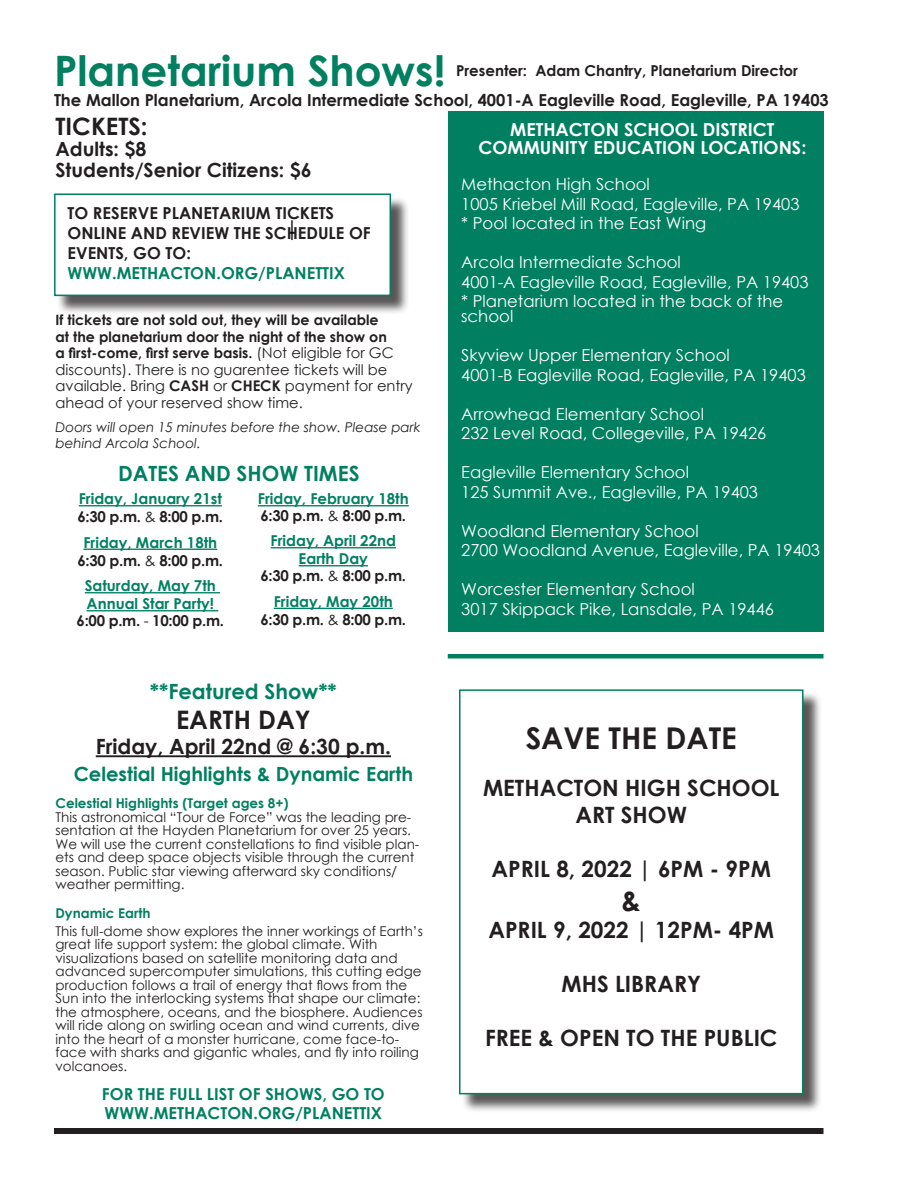
<style>
.page{position:relative;width:918px;height:1188px;background:#fff}
.page>*{position:absolute;margin:0;border:0;box-sizing:border-box;transform-origin:0 0}
.t1{font:700 42px "Century Gothic";color:#008061}
.t2{font:700 30px "Century Gothic";color:#231f20}
.t3{font:700 28.5px "Century Gothic";color:#231f20}
.t4{font:700 25.5px "Century Gothic";color:#231f20}
.t5{font:700 24px "Century Gothic";color:#231f20}
.t6{font:700 22.5px/27px "Century Gothic";color:#231f20;text-align:center}
.t7{font:700 21px "Century Gothic";color:#008061}
.t8{font:700 21px "Century Gothic";color:#231f20}
.t9{font:700 19.5px "Century Gothic";color:#231f20}
.t10{font:700 19.5px "Century Gothic";color:#008061}
.t11{font:700 18px "Century Gothic";color:#fff}
.t12{font:16.5px/15px "Century Gothic";color:#fff}
.t13{font:700 16.5px/19.8px "Century Gothic";color:#231f20}
.t14{font:700 16.5px "Century Gothic";color:#008061}
.t15{font:700 15px "Century Gothic";color:#231f20}
.t16{font:700 15px "Century Gothic";color:#008061}
.t17{font:14.7px/16.5px "Century Gothic";color:#231f20}
.t18{font:700 14.25px/16.5px "Century Gothic";color:#231f20}
.t19{font:13.5px/13.5px "Century Gothic";color:#231f20}
.t20{font:italic 13.5px/16.5px "Century Gothic";color:#231f20}
.t21{font:700 13.5px "Century Gothic";color:#008061}
.s1{font-weight:400;font-size:14.7px}
.s2{font-weight:700}
.s3{font-weight:400}
</style>
<div class="page">
<div style="left:54px;top:1128px;width:770px;height:6px;background:#231f20"></div>
<hr style="left:96px;top:755px;width:295px;height:2px;background:#231f20">
<hr style="left:448px;top:654px;width:376px;height:4px;background:#008061">
<hr style="left:79px;top:505px;width:143px;height:1px;background:#008061">
<hr style="left:83px;top:549px;width:134px;height:1px;background:#008061">
<hr style="left:85px;top:592px;width:135px;height:1px;background:#008061">
<hr style="left:87px;top:610px;width:131px;height:1px;background:#008061">
<hr style="left:258px;top:505px;width:151px;height:1px;background:#008061">
<hr style="left:271px;top:547px;width:125px;height:1px;background:#008061">
<hr style="left:299px;top:565px;width:69px;height:1px;background:#008061">
<hr style="left:274px;top:608px;width:119px;height:1px;background:#008061">
<div style="left:448px;top:111px;width:376px;height:521px;background:#008061"></div>
<div style="left:461px;top:692px;width:361px;height:421px;background:#231f20;opacity:.75"></div>
<div style="left:460px;top:690px;width:343px;height:404px;background:#fff"></div>
<div style="left:459px;top:689px;width:345px;height:405px;border:2px solid #008061"></div>
<div style="left:56px;top:196px;width:353px;height:119px;background:#231f20;opacity:.75"></div>
<div style="left:55px;top:194px;width:335px;height:101px;background:#fff"></div>
<div style="left:54px;top:194px;width:337px;height:102px;border:2px solid #008061"></div>
<p class="t1" style="left:54px;top:39px;width:393px">Planetarium Shows!</p>
<p class="t13" style="left:54px;top:89px;width:776px">The Mallon Planetarium, Arcola Intermediate School, 4001-A Eagleville Road, Eagleville, PA 19403</p>
<p class="t15" style="left:456px;top:59px;width:343px">Presenter: Adam Chantry, Planetarium Director</p>
<p class="t5" style="left:56px;top:108px;width:94px">TICKETS:</p>
<p class="t9" style="left:56px;top:134px;width:92px">Adults: $8</p>
<p class="t9" style="left:56px;top:155px;width:258px">Students/Senior Citizens: $6</p>
<p class="t13" style="left:68px;top:203px;width:305px">TO RESERVE PLANETARIUM TICKETS<br>ONLINE AND REVIEW THE SCHEDULE OF<br>EVENTS, GO TO:</p>
<p class="t14" style="left:68px;top:260px;width:279px">WWW.METHACTON.ORG/PLANETTIX</p>
<p class="t18" style="left:56px;top:311px;width:340px">If tickets are not sold out, they will be available at the planetarium door the night of the show on a first-come, first serve basis. <span class="s1">(Not eligible for GC</span></p>
<p class="t17" style="left:56px;top:361px;width:359px">discounts). There is no guarentee tickets will be available. Bring <span class="s2">CASH</span> or <span class="s2">CHECK</span> payment for entry ahead of your reserved show time.</p>
<p class="t20" style="left:56px;top:419px;width:367px">Doors will open 15 minutes before the show. Please park behind Arcola School.</p>
<p class="t7" style="left:118px;top:457px;width:243px">DATES AND SHOW TIMES</p>
<p class="t16" style="left:79px;top:488px;width:145px">Friday, January 21st</p>
<p class="t15" style="left:78px;top:506px;width:147px">6:30 p.m. <span class="s3">&amp;</span> 8:00 p.m.</p>
<p class="t16" style="left:83px;top:531px;width:135px">Friday, March 18th</p>
<p class="t15" style="left:78px;top:549px;width:147px">6:30 p.m. <span class="s3">&amp;</span> 8:00 p.m.</p>
<p class="t16" style="left:85px;top:575px;width:133px">Saturday, May 7th</p>
<p class="t16" style="left:87px;top:593px;width:129px">Annual Star Party!</p>
<p class="t15" style="left:77px;top:610px;width:149px">6:00 p.m. <span class="s3">-</span> 10:00 p.m.</p>
<p class="t16" style="left:258px;top:488px;width:152px">Friday, February 18th</p>
<p class="t15" style="left:260px;top:504px;width:147px">6:30 p.m. <span class="s3">&amp;</span> 8:00 p.m.</p>
<p class="t16" style="left:271px;top:530px;width:127px">Friday, April 22nd</p>
<p class="t16" style="left:299px;top:548px;width:71px">Earth Day</p>
<p class="t15" style="left:260px;top:565px;width:147px">6:30 p.m. <span class="s3">&amp;</span> 8:00 p.m.</p>
<p class="t16" style="left:274px;top:590px;width:121px">Friday, May 20th</p>
<p class="t15" style="left:260px;top:608px;width:147px">6:30 p.m. <span class="s3">&amp;</span> 8:00 p.m.</p>
<p class="t7" style="left:150px;top:675px;width:188px">**Featured Show**</p>
<p class="t4" style="left:176px;top:701px;width:136px">EARTH DAY</p>
<p class="t8" style="left:96px;top:731px;width:297px">Friday, April 22nd @ 6:30 p.m.</p>
<p class="t10" style="left:74px;top:759px;width:341px">Celestial Highlights &amp; Dynamic Earth</p>
<p class="t21" style="left:56px;top:793px;width:235px">Celestial Highlights (Target ages 8+)</p>
<p class="t19" style="left:56px;top:810px;width:365px">This astronomical “Tour de Force” was the leading pre&shy;sentation at the Hayden Planetarium for over 25 years.<br>We will use the current constellations to find visible plan&shy;ets and deep space objects visible through the current season. Public star viewing afterward sky conditions/ weather permitting.</p>
<p class="t21" style="left:56px;top:903px;width:97px">Dynamic Earth</p>
<p class="t19" style="left:56px;top:924px;width:369px">This full-dome show explores the inner workings of Earth’s great life support system: the global climate. With visualizations based on satellite monitoring data and advanced supercomputer simulations, this cutting edge production follows a trail of energy that flows from the Sun into the interlocking systems that shape our climate: the atmosphere, oceans, and the biosphere. Audiences will ride along on swirling ocean and wind currents, dive into the heart of a monster hurricane, come face-to&shy;face with sharks and gigantic whales, and fly into roiling volcanoes.</p>
<p class="t14" style="left:102px;top:1081px;width:284px">FOR THE FULL LIST OF SHOWS, GO TO</p>
<p class="t14" style="left:105px;top:1101px;width:279px">WWW.METHACTON.ORG/PLANETTIX</p>
<p class="t11" style="left:510px;top:116px;width:266px">METHACTON SCHOOL DISTRICT</p>
<p class="t11" style="left:478px;top:134px;width:329px">COMMUNITY EDUCATION LOCATIONS:</p>
<p class="t12" style="left:461px;top:176px;width:190px">Methacton High School</p>
<p class="t12" style="left:461px;top:196px;width:340px">1005 Kriebel Mill Road, Eagleville, PA 19403</p>
<p class="t12" style="left:461px;top:215px;width:246px">* Pool located in the East Wing</p>
<p class="t12" style="left:461px;top:254px;width:221px">Arcola Intermediate School</p>
<p class="t12" style="left:461px;top:274px;width:349px">4001-A Eagleville Road, Eagleville, PA 19403</p>
<p class="t12" style="left:461px;top:293px;width:324px">* Planetarium located in the back of the school</p>
<p class="t12" style="left:461px;top:347px;width:270px">Skyview Upper Elementary School</p>
<p class="t12" style="left:461px;top:367px;width:346px">4001-B Eagleville Road, Eagleville, PA 19403</p>
<p class="t12" style="left:461px;top:406px;width:244px">Arrowhead Elementary School</p>
<p class="t12" style="left:461px;top:425px;width:307px">232 Level Road, Collegeville, PA 19426</p>
<p class="t12" style="left:461px;top:464px;width:229px">Eagleville Elementary School</p>
<p class="t12" style="left:461px;top:484px;width:298px">125 Summit Ave., Eagleville, PA 19403</p>
<p class="t12" style="left:461px;top:523px;width:239px">Woodland Elementary School</p>
<p class="t12" style="left:461px;top:542px;width:360px">2700 Woodland Avenue, Eagleville, PA 19403</p>
<p class="t12" style="left:461px;top:581px;width:235px">Worcester Elementary School</p>
<p class="t12" style="left:461px;top:601px;width:314px">3017 Skippack Pike, Lansdale, PA 19446</p>
<h2 class="t2" style="left:526px;top:715px;width:213px">SAVE THE DATE</h2>
<h3 class="t6" style="left:483px;top:773px;width:298px">METHACTON HIGH SCHOOL<br>ART SHOW</h3>
<h3 class="t6" style="left:492px;top:854px;width:281px">APRIL 8, 2022 | 6PM - 9PM</h3>
<h3 class="t3" style="left:622px;top:879px;width:21px">&amp;</h3>
<h3 class="t6" style="left:488px;top:915px;width:287px">APRIL 9, 2022 | 12PM- 4PM</h3>
<h3 class="t6" style="left:562px;top:969px;width:141px">MHS LIBRARY</h3>
<h3 class="t6" style="left:485px;top:1023px;width:294px">FREE &amp; OPEN TO THE PUBLIC</h3>
</div>
